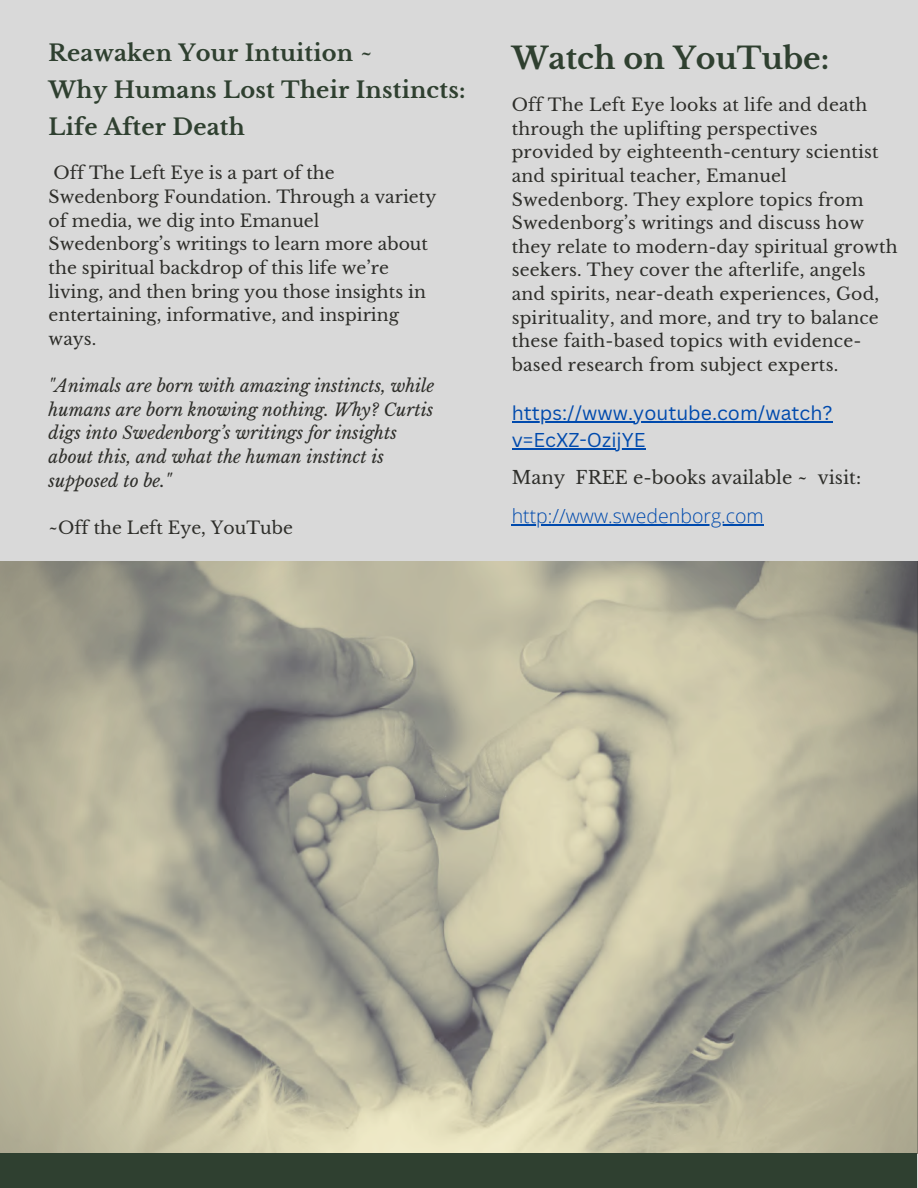
<style>
.page{position:relative;width:918px;height:1188px;background:#d9d9d9}
.page>*{position:absolute;margin:0;border:0;box-sizing:border-box;transform-origin:0 0}
.t1{font:700 30px "Libre Baskerville";color:#2f4030}
.t2{font:700 22.5px/37.2px "Libre Baskerville";letter-spacing:.01em;color:#2f4030}
.t3{font:19.5px/27px "Canva Sans";color:#004aad}
.t4{font:300 19.5px "Open Sans";color:#004aad}
.t5{font:18px "Libre Baskerville";color:#2e2e2a}
.t6{font:17.25px/23.7px "Libre Baskerville";letter-spacing:.01em;color:#2e2e2a}
.t7{font:italic 17.25px/23.7px "Libre Baskerville";color:#2e2e2a}
.s1{font-weight:400}
</style>
<div class="page">
<svg style="left:0;top:561px;width:918px;height:593px;background:#b0ad98"></svg>
<hr style="left:512px;top:524px;width:252px;height:1px;background:#004aad">
<div style="left:0;top:1154px;width:917px;height:34px;background:#2f4030"></div>
<hr style="left:512px;top:421px;width:321px;height:2px;background:#004aad">
<hr style="left:512px;top:448px;width:133px;height:2px;background:#004aad">
<h2 class="t2" style="left:49px;top:34px;width:418px">Reawaken Your Intuition <span class="s1">~<br></span>Why Humans Lost Their Instincts:<br>Life After Death</h2>
<p class="t6" style="left:49px;top:162px;width:389px">Off The Left Eye is a part of the Swedenborg Foundation. Through a variety of media, we dig into Emanuel Swedenborg’s writings to learn more about the spiritual backdrop of this life we’re living, and then bring you those insights in entertaining, informative, and inspiring ways.</p>
<p class="t7" style="left:49px;top:374px;width:387px">"Animals are born with amazing instincts, while humans are born knowing nothing. Why? Curtis digs into Swedenborg’s writings for insights about this, and what the human instinct is supposed to be."</p>
<p class="t6" style="left:49px;top:516px;width:246px">~Off the Left Eye, YouTube</p>
<h1 class="t1" style="left:512px;top:40px;width:319px">Watch on YouTube:</h1>
<p class="t6" style="left:512px;top:93px;width:387px">Off The Left Eye looks at life and death through the uplifting perspectives provided by eighteenth-century scientist and spiritual teacher, Emanuel Swedenborg. They explore topics from Swedenborg’s writings and discuss how they relate to modern-day spiritual growth seekers. They cover the afterlife, angels and spirits, near-death experiences, God, spirituality, and more, and try to balance these faith-based topics with evidence&shy;based research from subject experts.</p>
<p class="t3" style="left:512px;top:399px;width:322px">https://www.youtube.com/watch? v=EcXZ-OzijYE</p>
<p class="t5" style="left:512px;top:466px;width:351px">Many FREE e-books available ~ visit:</p>
<p class="t4" style="left:512px;top:502px;width:254px">http://www.swedenborg.com</p>
</div>
